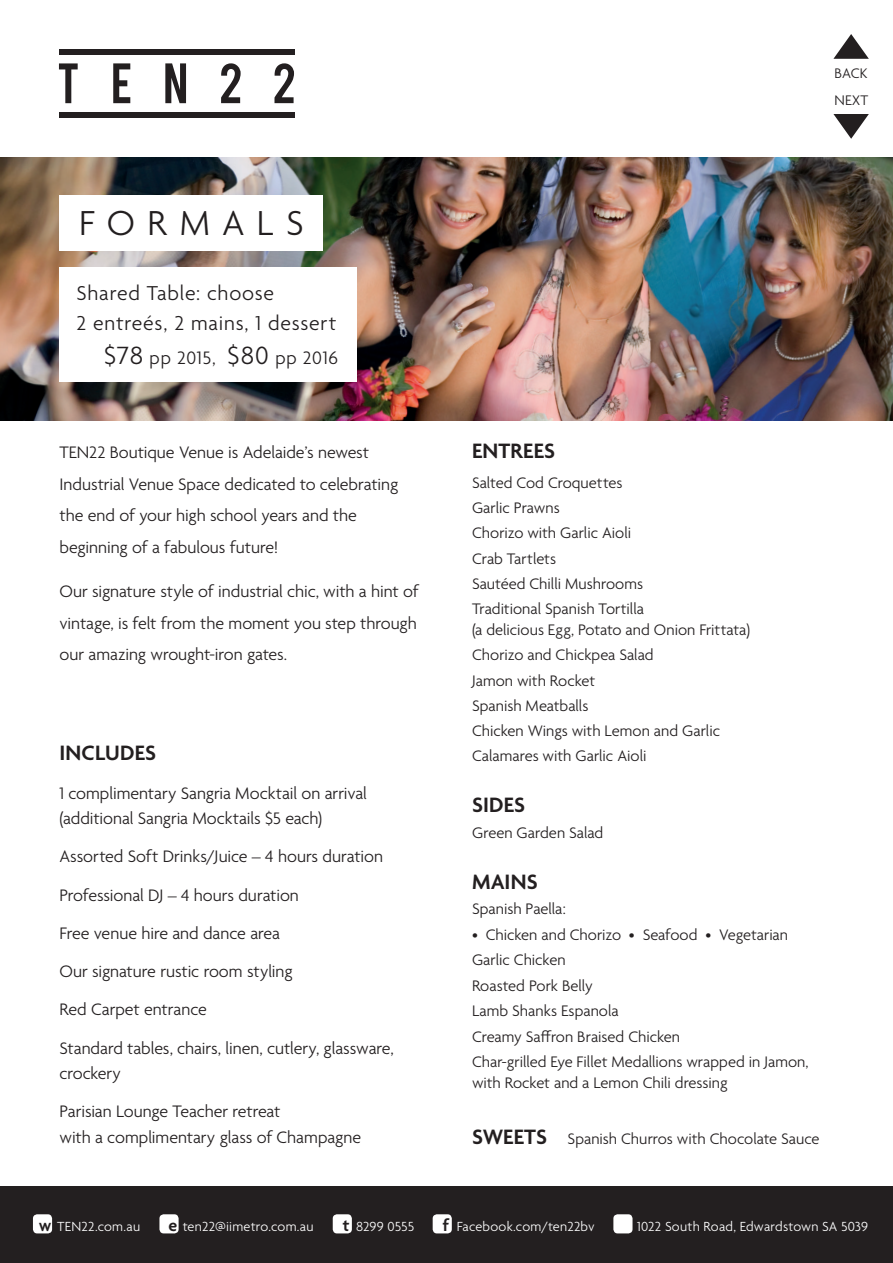
<style>
.page{position:relative;width:893px;height:1263px;background:#fff}
.page>*{position:absolute;margin:0;border:0;box-sizing:border-box;transform-origin:0 0}
.t1{font:300 37.5px "Agenda";letter-spacing:.33em;color:#231f20}
.t2{font:600 22.5px "Agenda";letter-spacing:.005em;color:#231f20}
.t3{font:300 21.75px/30px "Agenda";letter-spacing:.035em;color:#231f20}
.t4{font:300 19.5px "Agenda";letter-spacing:.035em;color:#231f20}
.t5{font:300 18px/38.2px "Agenda";letter-spacing:-.005em;color:#231f20}
.t6{font:600 18px "Agenda";color:#231f20}
.t7{font:300 16.5px/25.2px "Agenda";color:#231f20}
.t8{font:300 15px/26.7px "Agenda";color:#231f20}
.t9{font:300 14.25px "Agenda";letter-spacing:.015em;color:#fff}
.s1{font-size:27px}
</style>
<div class="page">
<div style="left:0;top:1186px;width:893px;height:77px;background:#231f20"></div>
<div style="left:33px;top:1214px;width:19px;height:19px;background:#fff;border-radius:4px"></div>
<div style="left:159px;top:1214px;width:20px;height:19px;background:#fff;border-radius:4px"></div>
<div style="left:333px;top:1214px;width:19px;height:19px;background:#fff;border-radius:4px"></div>
<div style="left:433px;top:1214px;width:19px;height:19px;background:#fff;border-radius:4px"></div>
<div style="left:613px;top:1214px;width:19px;height:19px;background:#fff;border-radius:4px"></div>
<svg style="left:59px;top:63px;width:19px;height:40px"></svg>
<svg style="left:113px;top:63px;width:17px;height:40px"></svg>
<svg style="left:165px;top:63px;width:21px;height:40px"></svg>
<svg style="left:221px;top:63px;width:20px;height:40px"></svg>
<svg style="left:274px;top:63px;width:20px;height:40px"></svg>
<div style="left:59px;top:49px;width:235px;height:5px;background:#231f20"></div>
<div style="left:59px;top:113px;width:235px;height:5px;background:#231f20"></div>
<img style="left:0;top:157px;width:893px;height:264px">
<div style="left:60px;top:196px;width:263px;height:55px;background:#fff"></div>
<div style="left:60px;top:267px;width:297px;height:115px;background:#fff"></div>
<svg style="left:833px;top:34px;width:36px;height:25px"></svg>
<svg style="left:833px;top:114px;width:36px;height:25px"></svg>
<h1 class="t1" style="left:79px;top:203px;width:226px">FORMALS</h1>
<p class="t3" style="left:77px;top:279px;width:261px">Shared Table: choose<br>2 entreés, 2 mains, 1 dessert</p>
<p class="t4" style="left:104px;top:347px;width:235px"><span class="s1">$78</span> pp 2015, <span class="s1">$80</span> pp 2016</p>
<p class="t5" style="left:60px;top:438px;width:340px;line-height:31.5px">TEN22 Boutique Venue is Adelaide’s newest<br>I ndustrial Venue Space dedicated to celebrating the end of your high school years and the beginning of a fabulous future!</p>
<p class="t5" style="left:60px;top:577px;width:361px;line-height:31.5px;text-align:justify">Our signature style of industrial chic, with a hint of vintage, is felt from the moment you step through our amazing wrought-iron gates.</p>
<p class="t2" style="left:60px;top:741px;width:20px">INCLU</p>
<p class="t2" style="left:120px;top:741px;width:21px">DES</p>
<p class="t5" style="left:60px;top:781px;width:309px;line-height:25.5px">1 complimentary Sangria Mocktail on arrival (additional Sangria Mocktails $5 each)</p>
<p class="t5" style="left:60px;top:838px;width:336px">Assorted Soft Drinks/Juice – 4 hours duration Professional DJ – 4 hours duration<br>Free venue hire and dance area<br>Our signature rustic room styling<br>Red Carpet entrance<br>Standard tables, chairs, linen, cutlery, glassware,</p>
<p class="t5" style="left:60px;top:1055px;width:222px">crockery<br>Parisian Lounge Teacher retreat</p>
<p class="t5" style="left:60px;top:1119px;width:303px">with a complimentary glass of Champagne</p>
<p class="t8" style="left:835px;top:61px;width:35px">BACK<br>NEXT</p>
<p class="t2" style="left:472px;top:439px;width:24px">ENTREE</p>
<p class="t2" style="left:544px;top:439px;width:12px">S</p>
<p class="t7" style="left:472px;top:471px;width:173px">Salted Cod Croquettes<br>Garlic Prawns<br>Chorizo with Garlic Aioli<br>Crab Tartlets<br>Sautéed Chilli Mushrooms<br>Traditional Spanish Tortilla</p>
<p class="t7" style="left:472px;top:618px;width:280px">(a delicious Egg, Potato and Onion Frittata)<br>Chorizo and Chickpea Salad<br>Jamon with Rocket<br>Spanish Meatballs<br>Chicken Wings with Lemon and Garlic<br>Calamares with Garlic Aioli</p>
<p class="t2" style="left:472px;top:793px;width:38px">SIDES</p>
<p class="t7" style="left:472px;top:821px;width:133px">Green Garden Salad</p>
<p class="t2" style="left:472px;top:870px;width:32px">MAINS</p>
<p class="t7" style="left:472px;top:897px;width:95px">Spanish Paella:</p>
<p class="t7" style="left:472px;top:923px;width:338px">• Chicken and Chorizo • Seafood • Vegetarian<br>Garlic Chicken<br>Roasted Pork Belly<br>Lamb Shanks Espanola<br>Creamy Saffron Braised Chicken<br>Char-grilled Eye Fillet Medallions wrapped in Jamon,</p>
<p class="t7" style="left:472px;top:1071px;width:257px">with Rocket and a Lemon Chili dressing</p>
<p class="t2" style="left:472px;top:1125px;width:35px">SWEETS</p>
<p class="t7" style="left:568px;top:1127px;width:254px">Spanish Churros with Chocolate Sauce</p>
<p class="t6" style="left:39px;top:1216px;width:14px">W</p>
<p class="t6" style="left:169px;top:1216px;width:10px">E</p>
<p class="t6" style="left:343px;top:1216px;width:8px">T</p>
<p class="t6" style="left:443px;top:1216px;width:8px">F</p>
<p class="t9" style="left:57px;top:1218px;width:84px">TEN22.com.au</p>
<p class="t9" style="left:183px;top:1218px;width:132px">ten22@iimetro.com.au</p>
<p class="t9" style="left:356px;top:1218px;width:60px">8299 0555</p>
<p class="t9" style="left:457px;top:1218px;width:139px">Facebook.com/ten22bv</p>
<p class="t9" style="left:637px;top:1218px;width:232px">1022 South Road, Edwardstown SA 5039</p>
</div>
